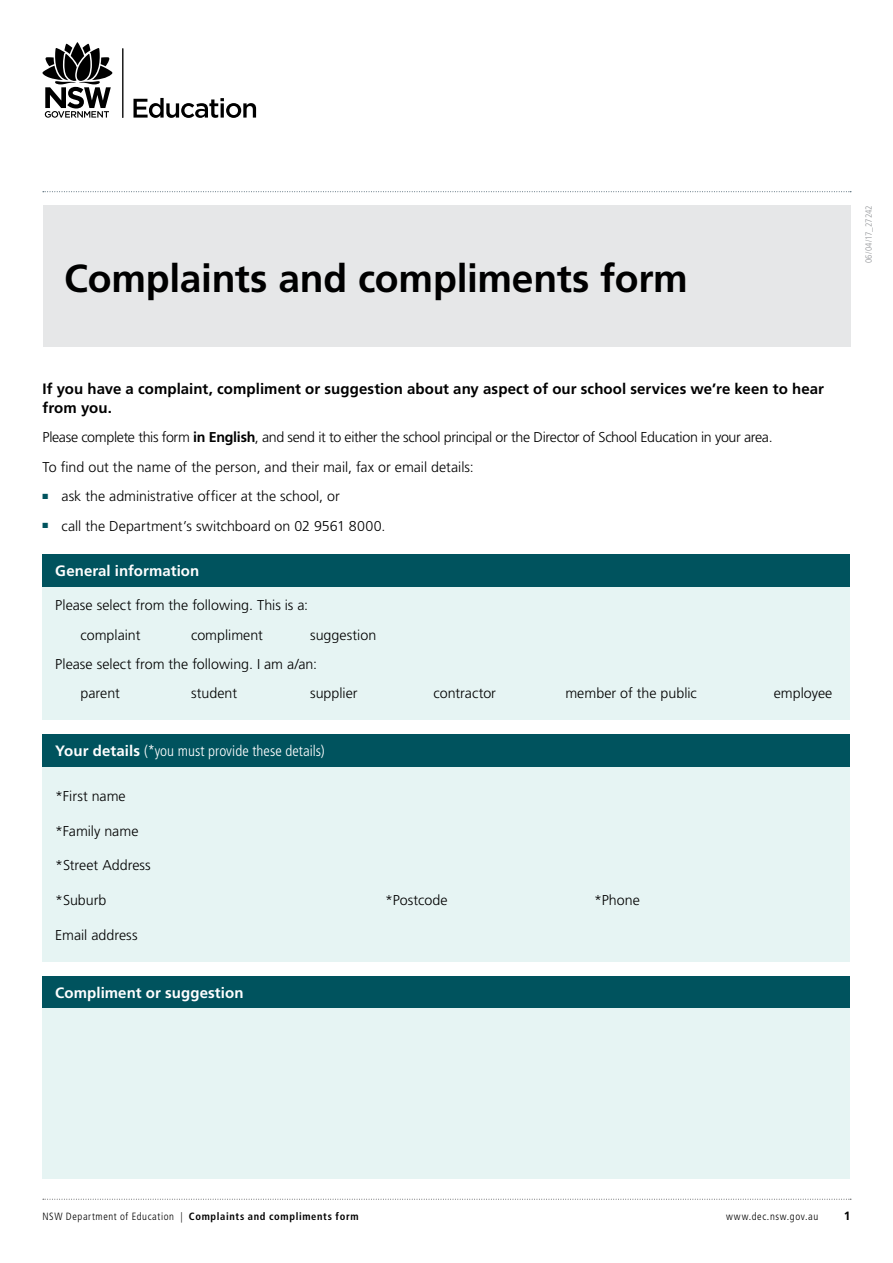
<style>
.page{position:relative;width:893px;height:1263px;background:#fff}
.page>*{position:absolute;margin:0;border:0;box-sizing:border-box;transform-origin:0 0}
.Main_Title{font:700 39px "Frutiger LT Std";letter-spacing:-.005em;color:#000}
.Body_copy_sub_headin{font:700 15px/18.8px "Frutiger LT Std";letter-spacing:.005em;color:#000}
.Body_copy_sub_headin-2{font:700 15px "Frutiger LT Std";letter-spacing:.005em;color:#fff}
.Body_copy_sub_headin-3{font:300 condensed 15px "Frutiger LT Std";letter-spacing:.005em;color:#fff}
.Body_copy{font:300 14.25px "Frutiger LT Std";color:#000}
.Body_copy-2{font:300 14.25px "Frutiger LT Std";letter-spacing:-.025em;color:#000}
.t1{font:700 12px "Frutiger LT Std";color:#000}
.t2{font:700 condensed 10.5px "Frutiger LT Std";letter-spacing:.06em;color:#000}
.t3{font:300 condensed 10.5px "Frutiger LT Std";letter-spacing:.06em;color:#000}
.t4{font:300 condensed 9px "Frutiger LT Std";color:#939598}
.s1{font-weight:700}
.s2{font-weight:700;font-stretch:normal}
.s3{font-weight:300}
</style>
<div class="page">
<div style="left:43px;top:205px;width:807px;height:141px;background:#e6e7e8"></div>
<svg style="left:43px;top:191px;width:808px;height:1px"></svg>
<svg style="left:43px;top:1199px;width:808px;height:1px"></svg>
<hr style="left:122px;top:48px;width:1px;height:70px;background:#000">
<svg style="left:43px;top:42px;width:69px;height:76px"></svg>
<svg style="left:133px;top:98px;width:123px;height:20px"></svg>
<div style="left:43px;top:554px;width:807px;height:33px;background:#00535e"></div>
<div style="left:43px;top:587px;width:807px;height:132px;background:#e6f4f3"></div>
<div style="left:43px;top:734px;width:807px;height:33px;background:#00535e"></div>
<div style="left:43px;top:767px;width:807px;height:194px;background:#e6f4f3"></div>
<div style="left:43px;top:976px;width:807px;height:32px;background:#00535e"></div>
<div style="left:43px;top:1008px;width:807px;height:170px;background:#e6f4f3"></div>
<h1 class="Main_Title" style="left:64px;top:255px;width:625px">Complaints and compliments form</h1>
<h2 class="Body_copy_sub_headin" style="left:43px;top:379px;width:783px">If you have a complaint, compliment or suggestion about any aspect of our school services we’re keen to hear from you.</h2>
<p class="Body_copy-2" style="left:43px;top:429px;width:732px">Please complete this form <span class="s1">in English</span>, and send it to either the school principal or the Director of School Education in your area.</p>
<p class="Body_copy" style="left:43px;top:459px;width:433px">To find out the name of the person, and their mail, fax or email details:</p>
<p class="Body_copy" style="left:43px;top:488px;width:299px"><sup>■</sup> ask the administrative officer at the school, or</p>
<p class="Body_copy" style="left:43px;top:517px;width:345px"><sup>■</sup> call the Department’s switchboard on 02 9561 8000.</p>
<h2 class="Body_copy_sub_headin-2" style="left:55px;top:562px;width:146px">General information</h2>
<p class="Body_copy" style="left:55px;top:597px;width:254px">Please select from the following. This is a:</p>
<p class="Body_copy" style="left:81px;top:626px;width:61px">complaint</p>
<p class="Body_copy" style="left:191px;top:626px;width:73px">compliment</p>
<p class="Body_copy" style="left:310px;top:626px;width:68px">suggestion</p>
<p class="Body_copy" style="left:55px;top:656px;width:263px">Please select from the following. I am a/an:</p>
<p class="Body_copy" style="left:81px;top:685px;width:41px">parent</p>
<p class="Body_copy" style="left:191px;top:685px;width:47px">student</p>
<p class="Body_copy" style="left:310px;top:685px;width:49px">supplier</p>
<p class="Body_copy" style="left:433px;top:685px;width:64px">contractor</p>
<p class="Body_copy" style="left:565px;top:685px;width:133px">member of the public</p>
<p class="Body_copy" style="left:774px;top:685px;width:60px">employee</p>
<h2 class="Body_copy_sub_headin-3" style="left:55px;top:743px;width:271px"><span class="s2">Your details</span> (*you must provide these details)</h2>
<p class="Body_copy" style="left:55px;top:788px;width:72px">*First name</p>
<p class="Body_copy" style="left:55px;top:823px;width:85px">*Family name</p>
<p class="Body_copy" style="left:55px;top:857px;width:97px">*Street Address</p>
<p class="Body_copy" style="left:55px;top:892px;width:53px">*Suburb</p>
<p class="Body_copy" style="left:385px;top:892px;width:64px">*Postcode</p>
<p class="Body_copy" style="left:594px;top:892px;width:47px">*Phone</p>
<p class="Body_copy" style="left:55px;top:927px;width:84px">Email address</p>
<h2 class="Body_copy_sub_headin-2" style="left:55px;top:984px;width:190px">Compliment or suggestion</h2>
<p class="t4" style="left:863px;top:263px;width:59px;rotate:-90deg">06/04/17_27242</p>
<p class="t2" style="left:43px;top:1210px;width:318px"><span class="s3">NSW Department of Education |</span> Complaints and compliments form</p>
<p class="t1" style="left:844px;top:1209px;width:8px">1</p>
<p class="t3" style="left:726px;top:1211px;width:94px">www.dec.nsw.gov.au</p>
</div>
